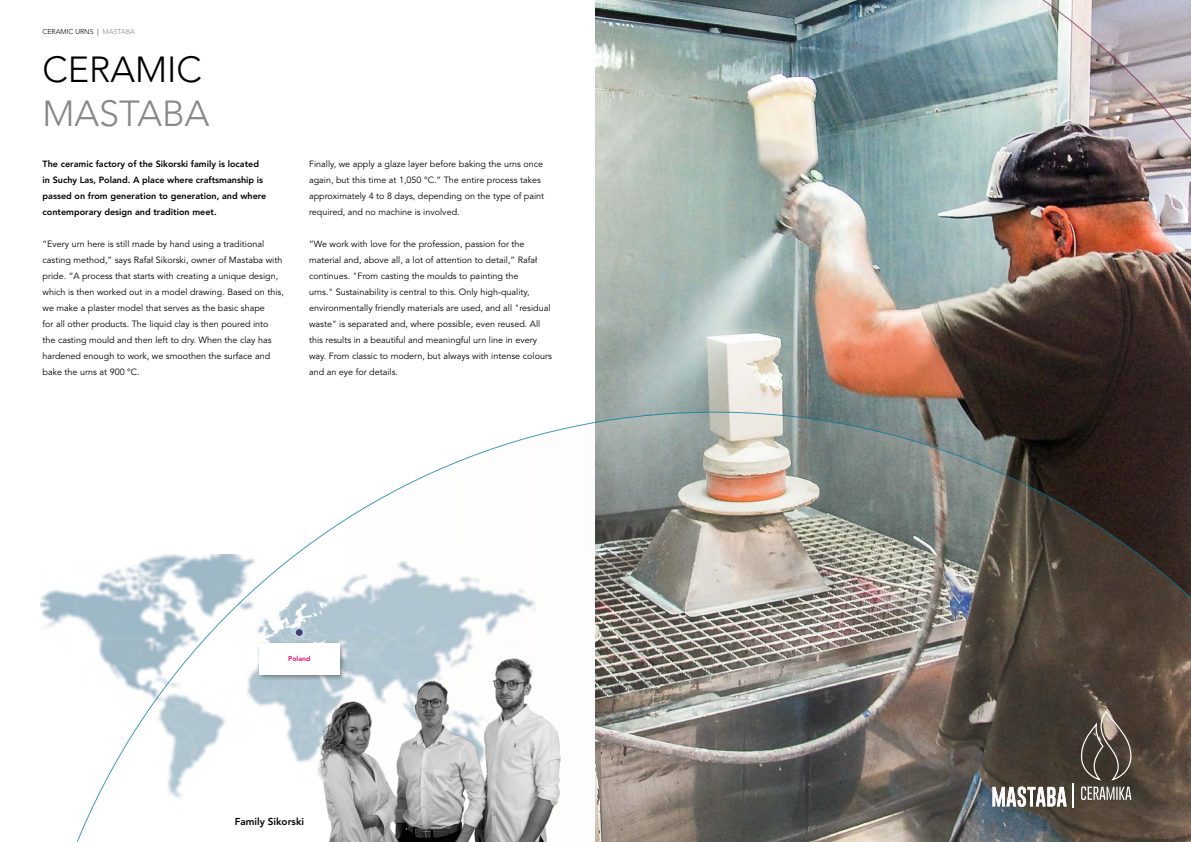
<style>
.page{position:relative;width:1191px;height:842px;background:#fff}
.page>*{position:absolute;margin:0;border:0;box-sizing:border-box;transform-origin:0 0}
.t1{font:300 36px "Avenir LT Std";color:#000}
.t2{font:300 36px "Avenir LT Std";color:#87888a}
.t3{font:800 10px "Avenir LT Std";color:#000}
.t4{font:9px/16px "Avenir LT Std";color:#000}
.t5{font:800 9px/16px "Avenir LT Std";color:#000}
.t6{font:300 7px "Avenir LT Std";color:#000}
.t7{font:800 6.9px "Avenir LT Std";color:#e4056f}
.s1{color:#87888a}
</style>
<div class="page">
<img style="left:595px;top:0;width:76px;height:405px">
<svg style="left:40px;top:405px;width:631px;height:437px"></svg>
<img style="left:671px;top:0;width:520px;height:842px">
<svg style="left:740px;top:709px;width:451px;height:133px;background:#605a54"></svg>
<div style="left:256px;top:640px;width:90px;height:41px;background:#000;opacity:.36"></div>
<div style="left:259px;top:643px;width:80px;height:31px;background:#fff"></div>
<img style="left:293px;top:624px;width:276px;height:218px">
<p class="t6" style="left:43px;top:27px;width:94px">CERAMIC URNS | <span class="s1">MASTABA</span></p>
<h1 class="t1" style="left:43px;top:49px;width:161px">CERAMIC</h1>
<h1 class="t2" style="left:43px;top:92px;width:168px">MASTABA</h1>
<p class="t5" style="left:43px;top:156px;width:225px">The ceramic factory of the Sikorski family is located in Suchy Las, Poland. A place where craftsmanship is passed on from generation to generation, and where contemporary design and tradition meet.</p>
<p class="t4" style="left:43px;top:236px;width:243px">“Every urn here is still made by hand using a traditional casting method,” says Rafał Sikorski, owner of Mastaba with pride. “A process that starts with creating a unique design, which is then worked out in a model drawing. Based on this, we make a plaster model that serves as the basic shape<br>for all other products. The liquid clay is then poured into<br>the casting mould and then left to dry. When the clay has hardened enough to work, we smoothen the surface and bake the urns at 900 °C.</p>
<p class="t4" style="left:309px;top:156px;width:237px">Finally, we apply a glaze layer before baking the urns once again, but this time at 1,050 °C.” The entire process takes approximately 4 to 8 days, depending on the type of paint required, and no machine is involved.</p>
<p class="t4" style="left:309px;top:236px;width:244px">“We work with love for the profession, passion for the material and, above all, a lot of attention to detail,” Rafał continues. "From casting the moulds to painting the<br>urns." Sustainability is central to this. Only high-quality, environmentally friendly materials are used, and all "residual waste" is separated and, where possible, even reused. All this results in a beautiful and meaningful urn line in every way. From classic to modern, but always with intense colours and an eye for details.</p>
<p class="t7" style="left:288px;top:655px;width:24px">Poland</p>
<p class="t3" style="left:235px;top:815px;width:71px">Family Sikorski</p>
</div>
